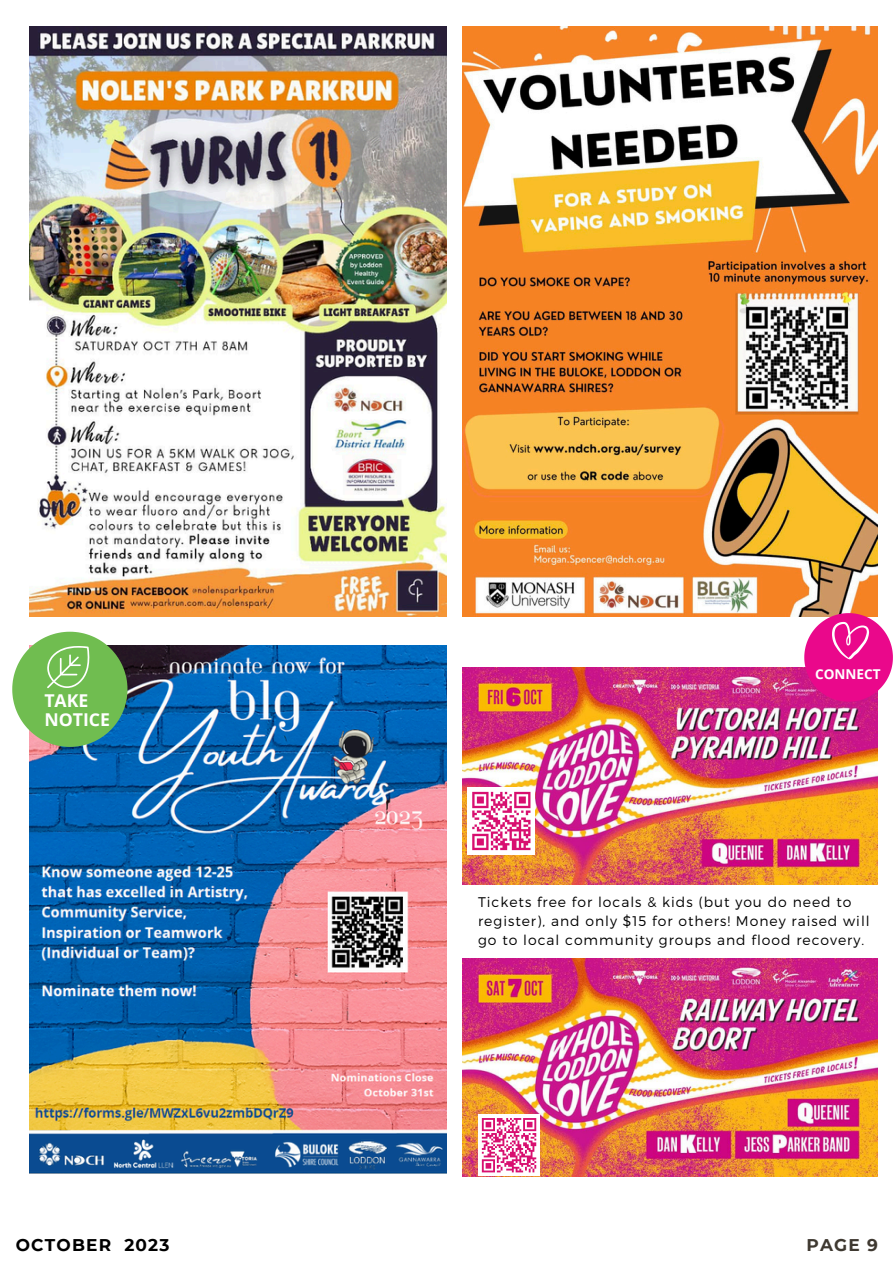
<style>
.page{position:relative;width:894px;height:1264px;background:#fff}
.page>*{position:absolute;margin:0;border:0;box-sizing:border-box;transform-origin:0 0}
.t1{font:700 17.7px/19.4px "Open Sans";color:#fff}
.t2{font:700 16.95px "Montserrat";letter-spacing:.07em;color:#000}
.t3{font:700 16.95px "Montserrat";color:#3f3931}
.t4{font:300 13.95px/19.2px "Montserrat";letter-spacing:.07em;color:#000}
.t5{font:700 13.5px "Open Sans";color:#fff}
</style>
<div class="page">
<img style="left:30px;top:27px;width:416px;height:589px">
<img style="left:462px;top:27px;width:415px;height:589px">
<img style="left:30px;top:646px;width:416px;height:527px">
<img style="left:462px;top:958px;width:415px;height:217px">
<img style="left:462px;top:667px;width:415px;height:217px">
<div style="left:467px;top:787px;width:68px;height:67px;background:#fff"></div>
<svg style="left:472px;top:791px;width:58px;height:59px"></svg>
<hr style="left:511px;top:847px;width:19px;height:3px;background:#d80f70">
<div style="left:478px;top:1114px;width:62px;height:62px;background:#fff"></div>
<svg style="left:481px;top:1118px;width:56px;height:55px"></svg>
<svg style="left:12px;top:631px;width:115px;height:115px;background:#81bf70"></svg>
<svg style="left:804px;top:613px;width:88px;height:88px;background:#ea339b"></svg>
<p class="t1" style="left:44px;top:690px;width:67px">TAKE<br>NOTICE</p>
<p class="t5" style="left:814px;top:664px;width:67px">CONNECT</p>
<p class="t4" style="left:478px;top:891px;width:393px">Tickets free for locals &amp; kids (but you do need to register), and only $15 for others! Money raised will go to local community groups and flood recovery.</p>
<p class="t2" style="left:16px;top:1234px;width:155px">OCTOBER 2023</p>
<p class="t3" style="left:806px;top:1234px;width:73px">PAGE 9</p>
</div>
